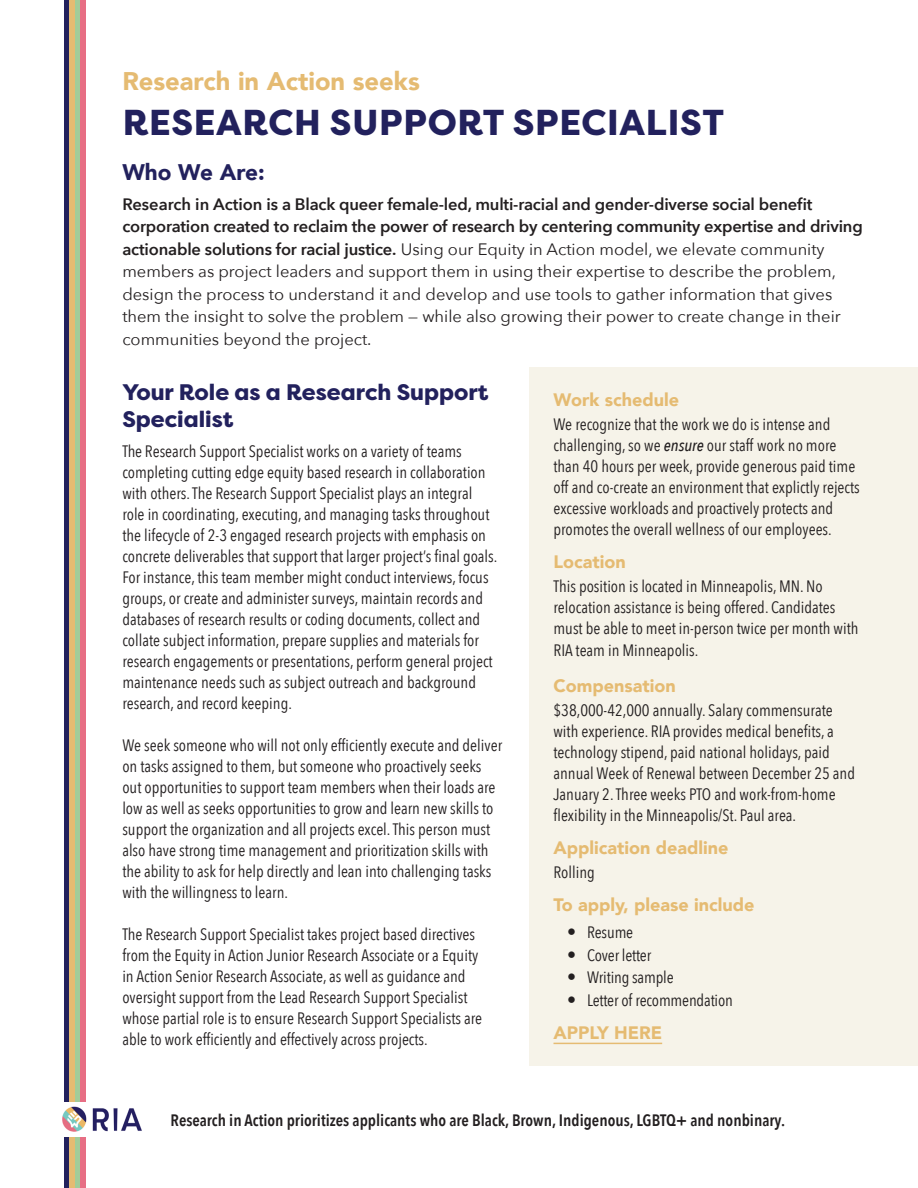
<style>
.page{position:relative;width:918px;height:1188px;background:#fff}
.page>*{position:absolute;margin:0;border:0;box-sizing:border-box;transform-origin:0 0}
.t1{font:800 36px "Filson Pro";letter-spacing:.02em;color:#22215d}
.t2{font:900 25.5px "Avenir";color:#e5bb72}
.t3{font:800 22.5px/27px "Filson Pro";color:#22215d}
.t4{font:900 22.5px "Avenir";color:#22215d}
.bullets{font:900 18px "Avenir";color:#e5bb72}
.t5{font:16.5px/21px "Avenir Next Condensed";color:#231f20}
.t6{font:16.5px/22.5px "Avenir Next";color:#231f20}
.t7{font:600 16.5px "Avenir Next Condensed";color:#231f20}
.s1{font-weight:600}
.s2{font-weight:500;font-style:italic}
.s3{font-size:18px}
</style>
<div class="page">
<div style="left:64px;top:0;width:6px;height:1188px;background:#22215d"></div>
<div style="left:70px;top:0;width:5px;height:1188px;background:#e5bb72"></div>
<div style="left:75px;top:0;width:5px;height:1188px;background:#a1cc9a"></div>
<div style="left:80px;top:0;width:6px;height:1188px;background:#e76e84"></div>
<img style="left:62px;top:1102px;width:80px;height:34px">
<div style="left:529px;top:367px;width:389px;height:699px;background:#f6f3e9"></div>
<hr style="left:554px;top:1043px;width:108px;height:1px;background:#e5bb72">
<p class="t2" style="left:122px;top:59px;width:299px">Research in Action seeks</p>
<p class="t1" style="left:123px;top:100px;width:603px">RESEARCH SUPPORT SPECIALIST</p>
<p class="t4" style="left:122px;top:153px;width:144px">Who We Are:</p>
<p class="t6" style="left:122px;top:192px;width:742px"><span class="s1">Research in Action is a Black queer female-led, multi-racial and gender-diverse social benefit corporation created to reclaim the power of research by centering community expertise and driving actionable solutions for racial justice.</span> Using our Equity in Action model, we elevate community members as project leaders and support them in using their expertise to describe the problem, design the process to understand it and develop and use tools to gather information that gives them the insight to solve the problem — while also growing their power to create change in their communities beyond the project.</p>
<p class="t3" style="left:122px;top:379px;width:368px">Your Role as a Research Support<br>Specialist</p>
<p class="t5" style="left:122px;top:440px;width:377px">The Research Support Specialist works on a variety of teams completing cutting edge equity based research in collaboration with others. The Research Support Specialist plays an integral role in coordinating, executing, and managing tasks throughout the lifecycle of 2-3 engaged research projects with emphasis on concrete deliverables that support that larger project’s final goals.<br>For instance, this team member might conduct interviews, focus groups, or create and administer surveys, maintain records and databases of research results or coding documents, collect and collate subject information, prepare supplies and materials for research engagements or presentations, perform general project maintenance needs such as subject outreach and background research, and record keeping.</p>
<p class="t5" style="left:122px;top:734px;width:381px">We seek someone who will not only efficiently execute and deliver on tasks assigned to them, but someone who proactively seeks out opportunities to support team members when their loads are low as well as seeks opportunities to grow and learn new skills to support the organization and all projects excel. This person must also have strong time management and prioritization skills with the ability to ask for help directly and lean into challenging tasks with the willingness to learn.</p>
<p class="t5" style="left:122px;top:923px;width:361px">The Research Support Specialist takes project based directives from the Equity in Action Junior Research Associate or a Equity in Action Senior Research Associate, as well as guidance and oversight support from the Lead Research Support Specialist whose partial role is to ensure Research Support Specialists are able to work efficiently and effectively across projects.</p>
<p class="bullets" style="left:554px;top:384px;width:127px">Work schedule</p>
<p class="t5" style="left:554px;top:413px;width:308px">We recognize that the work we do is intense and challenging, so we <span class="s2">ensure</span> our staff work no more than 40 hours per week, provide generous paid time off and co-create an environment that explictly rejects excessive workloads and proactively protects and promotes the overall wellness of our employees.</p>
<p class="bullets" style="left:554px;top:546px;width:74px">Location</p>
<p class="t5" style="left:554px;top:575px;width:307px">This position is located in Minneapolis, MN. No relocation assistance is being offered. Candidates must be able to meet in-person twice per month with</p>
<p class="t5" style="left:554px;top:639px;width:146px">RIA team in Minneapolis.</p>
<p class="bullets" style="left:554px;top:671px;width:124px">Compensation</p>
<p class="t5" style="left:554px;top:699px;width:303px">$38,000-42,000 annually. Salary commensurate with experience. RIA provides medical benefits, a technology stipend, paid national holidays, paid annual Week of Renewal between December 25 and January 2. Three weeks PTO and work-from-home flexibility in the Minneapolis/St. Paul area.</p>
<p class="bullets" style="left:554px;top:833px;width:177px">Application deadline</p>
<p class="t5" style="left:554px;top:861px;width:43px">Rolling</p>
<p class="bullets" style="left:554px;top:890px;width:203px">To apply, please include</p>
<p class="t5" style="left:567px;top:921px;width:68px"><span class="s3">•</span> Resume</p>
<p class="t5" style="left:567px;top:944px;width:86px"><span class="s3">•</span> Cover letter</p>
<p class="t5" style="left:567px;top:966px;width:108px"><span class="s3">•</span> Writing sample</p>
<p class="t5" style="left:567px;top:989px;width:167px"><span class="s3">•</span> Letter of recommendation</p>
<p class="bullets" style="left:554px;top:1017px;width:110px">APPLY HERE</p>
<p class="t7" style="left:171px;top:1106px;width:616px">Research in Action prioritizes applicants who are Black, Brown, Indigenous, LGBTQ+ and nonbinary.</p>
</div>
